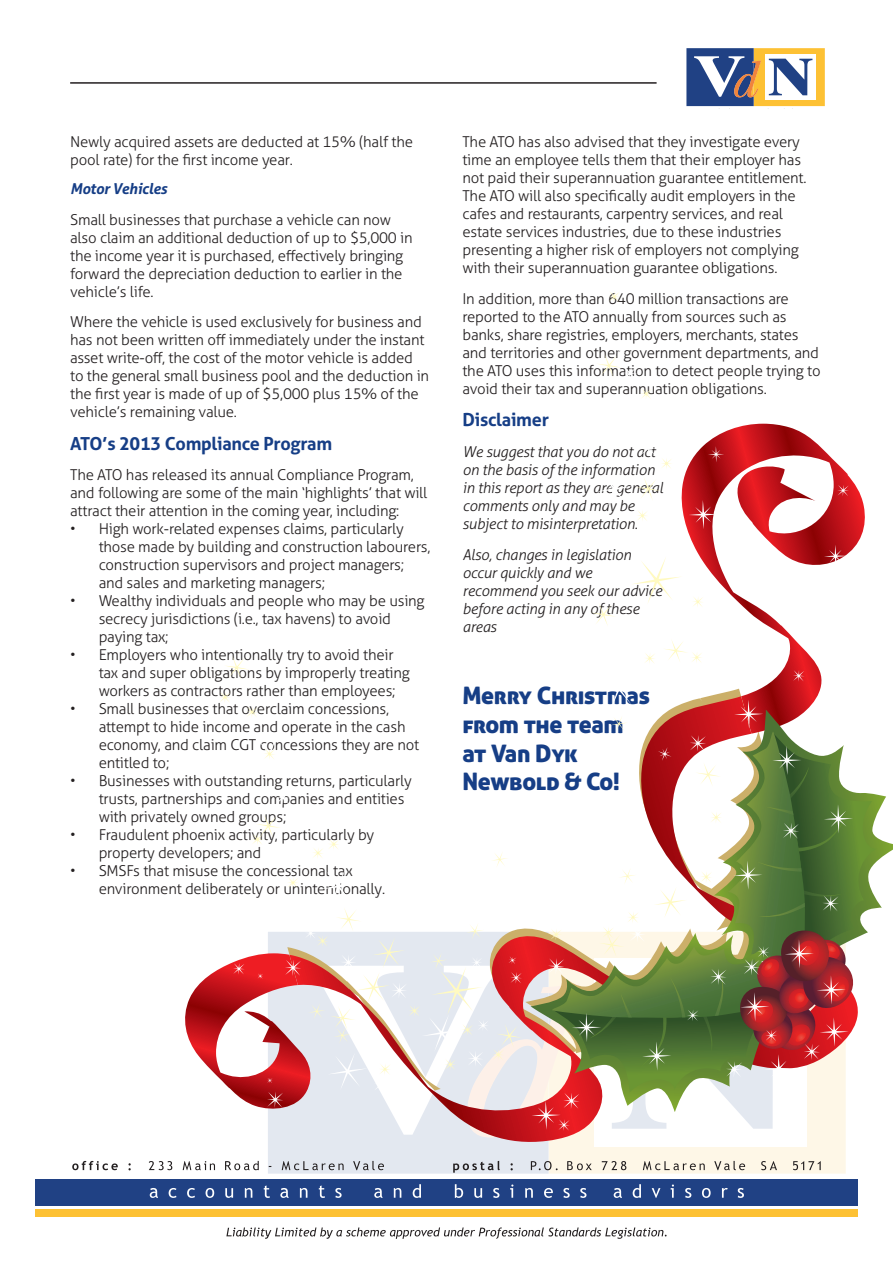
<style>
.page{position:relative;width:893px;height:1263px;background:#fff}
.page>*{position:absolute;margin:0;border:0;box-sizing:border-box;transform-origin:0 0}
.t1{font:24px/28.8px "Aller Display";letter-spacing:-.015em;color:#163e86}
.t2{font:700 18px "Aller";letter-spacing:-.015em;color:#163e86}
.t3{font:300 15px/18px "Aller";letter-spacing:-.015em;color:#231f20}
.t4{font:italic 300 15px/18px "Aller";letter-spacing:-.015em;color:#231f20}
.t5{font:italic 700 15px "Aller";letter-spacing:-.015em;color:#163e86}
</style>
<div class="page">
<div style="left:549px;top:1146px;width:297px;height:28px;background:#fef7e7"></div>
<div style="left:268px;top:1137px;width:281px;height:37px;background:#e3e8f0"></div>
<div style="left:35px;top:1209px;width:823px;height:7px;background:#fdc134"></div>
<div style="left:35px;top:1179px;width:823px;height:26px;background:#204184"></div>
<svg style="left:72px;top:1161px;width:749px;height:12px"></svg>
<svg style="left:226px;top:1227px;width:441px;height:12px"></svg>
<svg style="left:150px;top:1188px;width:8px;height:10px"></svg>
<svg style="left:169px;top:1188px;width:8px;height:10px"></svg>
<svg style="left:187px;top:1188px;width:8px;height:10px"></svg>
<svg style="left:206px;top:1188px;width:8px;height:10px"></svg>
<svg style="left:225px;top:1188px;width:8px;height:10px"></svg>
<svg style="left:245px;top:1188px;width:7px;height:10px"></svg>
<svg style="left:264px;top:1185px;width:6px;height:13px"></svg>
<svg style="left:280px;top:1188px;width:9px;height:10px"></svg>
<svg style="left:300px;top:1188px;width:7px;height:10px"></svg>
<svg style="left:319px;top:1185px;width:6px;height:13px"></svg>
<svg style="left:335px;top:1188px;width:7px;height:10px"></svg>
<svg style="left:374px;top:1188px;width:8px;height:10px"></svg>
<svg style="left:394px;top:1188px;width:7px;height:10px"></svg>
<svg style="left:413px;top:1184px;width:8px;height:14px"></svg>
<svg style="left:455px;top:1184px;width:8px;height:14px"></svg>
<svg style="left:474px;top:1188px;width:8px;height:10px"></svg>
<svg style="left:493px;top:1188px;width:6px;height:10px"></svg>
<svg style="left:510px;top:1184px;width:3px;height:14px"></svg>
<svg style="left:525px;top:1188px;width:8px;height:10px"></svg>
<svg style="left:544px;top:1188px;width:9px;height:10px"></svg>
<svg style="left:563px;top:1188px;width:7px;height:10px"></svg>
<svg style="left:580px;top:1188px;width:6px;height:10px"></svg>
<svg style="left:614px;top:1188px;width:8px;height:10px"></svg>
<svg style="left:633px;top:1184px;width:8px;height:14px"></svg>
<svg style="left:652px;top:1188px;width:8px;height:10px"></svg>
<svg style="left:671px;top:1184px;width:3px;height:14px"></svg>
<svg style="left:685px;top:1188px;width:6px;height:10px"></svg>
<svg style="left:702px;top:1188px;width:9px;height:10px"></svg>
<svg style="left:722px;top:1188px;width:6px;height:10px"></svg>
<svg style="left:738px;top:1188px;width:6px;height:10px"></svg>
<svg style="left:686px;top:48px;width:139px;height:58px"></svg>
<hr style="left:70px;top:82px;width:587px;height:2px;background:#231f20">
<svg style="left:724px;top:424px;width:141px;height:214px"></svg>
<svg style="left:289px;top:1137px;width:557px;height:9px"></svg>
<svg style="left:877px;top:794px;width:16px;height:114px"></svg>
<svg style="left:824px;top:545px;width:23px;height:23px"></svg>
<svg style="left:837px;top:485px;width:12px;height:11px"></svg>
<svg style="left:599px;top:356px;width:21px;height:20px"></svg>
<svg style="left:593px;top:432px;width:131px;height:193px"></svg>
<svg style="left:642px;top:389px;width:9px;height:10px"></svg>
<svg style="left:610px;top:292px;width:9px;height:10px"></svg>
<svg style="left:185px;top:638px;width:692px;height:499px"></svg>
<p class="t3" style="left:70px;top:133px;width:344px">Newly acquired assets are deducted at 15% (half the pool rate) for the first income year.</p>
<p class="t5" style="left:70px;top:179px;width:99px">Motor Vehicles</p>
<p class="t3" style="left:70px;top:210px;width:344px">Small businesses that purchase a vehicle can now also claim an additional deduction of up to $5,000 in the income year it is purchased, effectively bringing forward the depreciation deduction to earlier in the vehicle’s life.</p>
<p class="t3" style="left:70px;top:313px;width:360px">Where the vehicle is used exclusively for business and has not been written off immediately under the instant asset write-off, the cost of the motor vehicle is added to the general small business pool and the deduction in the first year is made of up of $5,000 plus 15% of the vehicle’s remaining value.</p>
<p class="t2" style="left:70px;top:432px;width:263px">ATO’s 2013 Compliance Program</p>
<p class="t3" style="left:70px;top:466px;width:359px">The ATO has released its annual Compliance Program, and following are some of the main ‘highlights’ that will attract their attention in the coming year, including:</p>
<p class="t3" style="left:99px;top:520px;width:333px;text-indent:-28px">• High work-related expenses claims, particularly those made by building and construction labourers, construction supervisors and project managers; and sales and marketing managers;</p>
<p class="t3" style="left:99px;top:592px;width:327px;text-indent:-28px">• Wealthy individuals and people who may be using secrecy jurisdictions (i.e., tax havens) to avoid paying tax;</p>
<p class="t3" style="left:99px;top:646px;width:313px;text-indent:-28px">• Employers who intentionally try to avoid their tax and super obligations by improperly treating workers as contractors rather than employees;</p>
<p class="t3" style="left:99px;top:700px;width:322px;text-indent:-28px">• Small businesses that overclaim concessions, attempt to hide income and operate in the cash economy, and claim CGT concessions they are not entitled to;</p>
<p class="t3" style="left:99px;top:772px;width:315px;text-indent:-28px">• Businesses with outstanding returns, particularly trusts, partnerships and companies and entities with privately owned groups;</p>
<p class="t3" style="left:99px;top:826px;width:277px;text-indent:-28px">• Fraudulent phoenix activity, particularly by property developers; and</p>
<p class="t3" style="left:99px;top:862px;width:288px;text-indent:-28px">• SMSFs that misuse the concessional tax environment deliberately or unintentionally.</p>
<p class="t3" style="left:462px;top:133px;width:346px">The ATO has also advised that they investigate every time an employee tells them that their employer has not paid their superannuation guarantee entitlement.<br>The ATO will also specifically audit employers in the cafes and restaurants, carpentry services, and real estate services industries, due to these industries presenting a higher risk of employers not complying with their superannuation guarantee obligations.</p>
<p class="t3" style="left:462px;top:290px;width:360px">In addition, more than 640 million transactions are reported to the ATO annually from sources such as banks, share registries, employers, merchants, states and territories and other government departments, and the ATO uses this information to detect people trying to avoid their tax and superannuation obligations.</p>
<p class="t2" style="left:462px;top:409px;width:88px">Disclaimer</p>
<p class="t4" style="left:462px;top:443px;width:202px">We suggest that you do not act on the basis of the information in this report as they are general comments only and may be subject to misinterpretation.</p>
<p class="t4" style="left:462px;top:545px;width:201px">Also, changes in legislation occur quickly and we recommend you seek our advice before acting in any of these areas</p>
<h1 class="t1" style="left:462px;top:681px;width:189px">Merry Christmas from the team at Van Dyk<br>Newbold &amp; Co!</h1>
</div>
